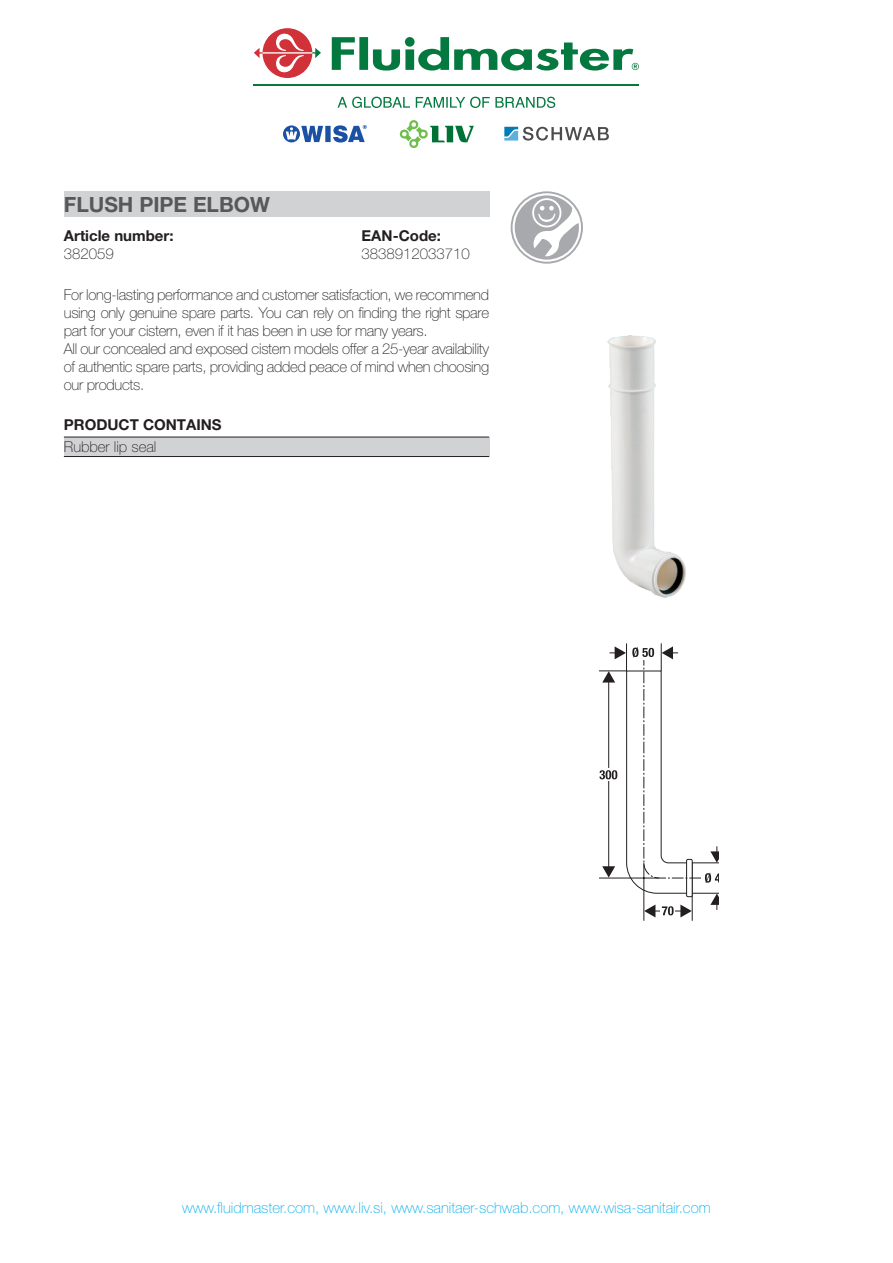
<style>
.page{position:relative;width:893px;height:1263px;background:#fff}
.page>*{position:absolute;margin:0;border:0;box-sizing:border-box;transform-origin:0 0}
.t1{font:700 21px "Helvetica Neue LT Pro";color:#57585a}
.t2{font:100 15px/18px "Helvetica Neue LT Pro";letter-spacing:-.02em;color:#231f20}
.t3{font:100 15px "Helvetica Neue LT Pro";color:#00aeef}
.t4{font:700 15px "Helvetica Neue LT Pro";color:#231f20}
.t5{font:100 15px "Helvetica Neue LT Pro";color:#231f20}
</style>
<div class="page">
<svg style="left:332px;top:37px;width:307px;height:34px"></svg>
<svg style="left:254px;top:28px;width:67px;height:50px"></svg>
<svg style="left:338px;top:97px;width:217px;height:11px"></svg>
<hr style="left:254px;top:84px;width:385px;height:1px;background:#04793f">
<svg style="left:283px;top:125px;width:84px;height:18px"></svg>
<svg style="left:399px;top:120px;width:75px;height:28px"></svg>
<svg style="left:504px;top:127px;width:105px;height:14px"></svg>
<div style="left:64px;top:191px;width:425px;height:26px;background:#d1d2d4"></div>
<div style="left:64px;top:437px;width:425px;height:19px;background:#d1d2d4"></div>
<hr style="left:64px;top:437px;width:425px;height:1px;background:#231f20">
<hr style="left:64px;top:456px;width:425px;height:1px;background:#231f20">
<img style="left:607px;top:335px;width:79px;height:263px">
<svg style="left:599px;top:643px;width:119px;height:278px"></svg>
<svg style="left:511px;top:191px;width:72px;height:73px"></svg>
<h1 class="t1" style="left:64px;top:191px;width:208px">FLUSH PIPE ELBOW</h1>
<p class="t4" style="left:64px;top:227px;width:111px">Article number:</p>
<p class="t4" style="left:362px;top:227px;width:81px">EAN-Code:</p>
<p class="t2" style="left:64px;top:245px;width:52px">382059</p>
<p class="t5" style="left:362px;top:245px;width:110px">3838912033710</p>
<p class="t2" style="left:64px;top:285px;width:427px">For long-lasting performance and customer satisfaction, we recommend using only genuine spare parts. You can rely on finding the right spare part for your cistern, even if it has been in use for many years.<br>All our concealed and exposed cistern models offer a 25-year availability of authentic spare parts, providing added peace of mind when choosing our products.</p>
<p class="t4" style="left:64px;top:415px;width:159px">PRODUCT CONTAINS</p>
<p class="t5" style="left:64px;top:438px;width:94px">Rubber lip seal</p>
<p class="t3" style="left:182px;top:1199px;width:530px">www.fluidmaster.com, www.liv.si, www.sanitaer-schwab.com, www.wisa-sanitair.com</p>
</div>
